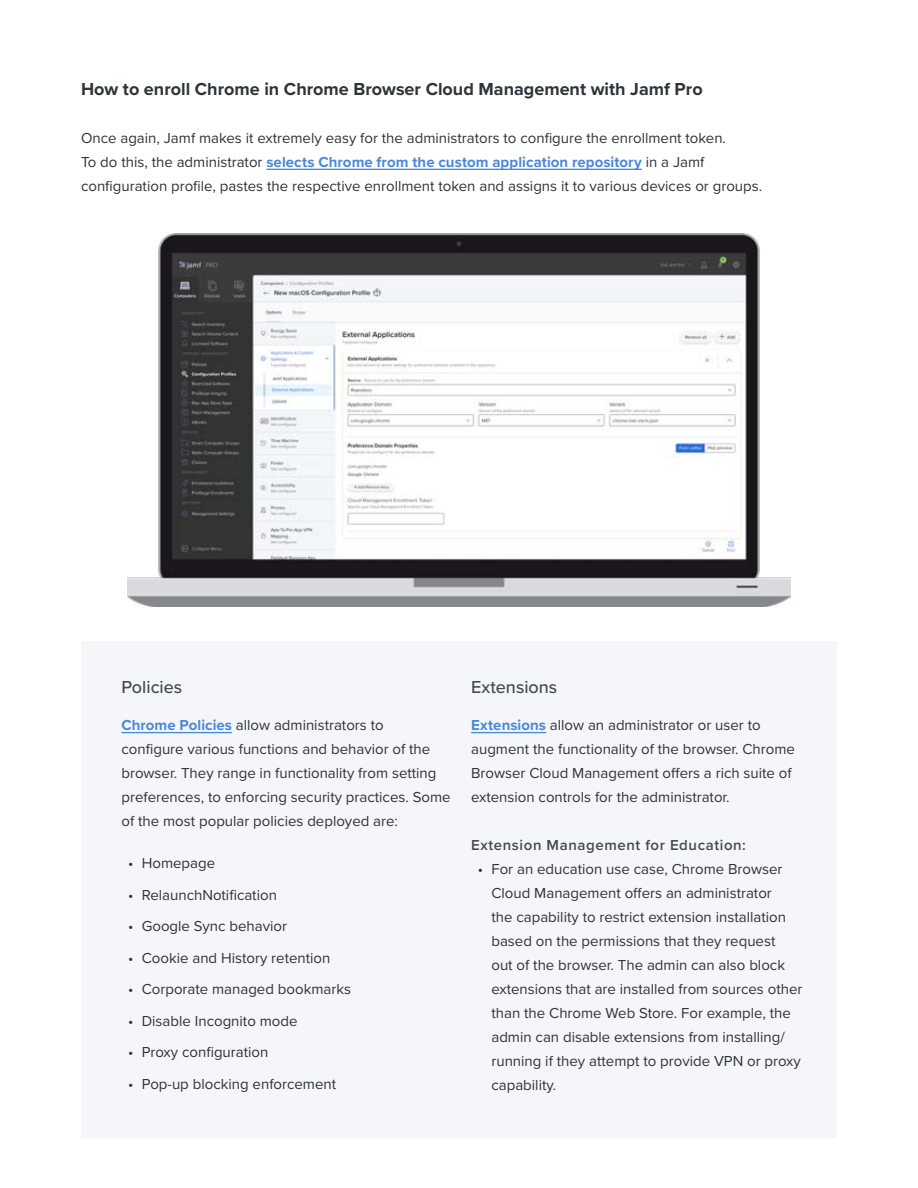
<style>
.page{position:relative;width:918px;height:1188px;background:#fff}
.page>*{position:absolute;margin:0;border:0;box-sizing:border-box;transform-origin:0 0}
.t1{font:700 18px "Proxima Nova";color:#2f343a}
.t2{font:500 18px "Proxima Nova";color:#434a54}
.t3{font:15px/24px "Proxima Nova";color:#2f343a}
.t4{font:600 15px "Proxima Nova";letter-spacing:.04em;color:#434a54}
.s1{font-weight:700;color:#4a88db}
</style>
<div class="page">
<div style="left:81px;top:642px;width:756px;height:496px;background:#f4f6f9"></div>
<hr style="left:122px;top:732px;width:110px;height:1px;background:#4a88db">
<hr style="left:471px;top:732px;width:75px;height:1px;background:#4a88db">
<hr style="left:266px;top:169px;width:376px;height:1px;background:#4a88db">
<img style="left:128px;top:234px;width:662px;height:372px">
<p class="t1" style="left:81px;top:76px;width:623px">How to enroll Chrome in Chrome Browser Cloud Management with Jamf Pro</p>
<p class="t3" style="left:81px;top:126px;width:683px">Once again, Jamf makes it extremely easy for the administrators to configure the enrollment token.<br>To do this, the administrator <span class="s1">selects Chrome from the custom application repository</span> in a Jamf configuration profile, pastes the respective enrollment token and assigns it to various devices or groups.</p>
<p class="t2" style="left:122px;top:674px;width:62px">Policies</p>
<p class="t3" style="left:122px;top:713px;width:331px"><span class="s1">Chrome Policies</span> allow administrators to<br>configure various functions and behavior of the browser. They range in functionality from setting preferences, to enforcing security practices. Some of the most popular policies deployed are:</p>
<p class="t3" style="left:128px;top:851px;width:88px">• Homepage</p>
<p class="t3" style="left:128px;top:882px;width:150px">• RelaunchNotification</p>
<p class="t3" style="left:128px;top:914px;width:160px">• Google Sync behavior</p>
<p class="t3" style="left:128px;top:945px;width:204px">• Cookie and History retention</p>
<p class="t3" style="left:128px;top:977px;width:224px">• Corporate managed bookmarks</p>
<p class="t3" style="left:128px;top:1008px;width:171px">• Disable Incognito mode</p>
<p class="t3" style="left:128px;top:1040px;width:142px">• Proxy configuration</p>
<p class="t3" style="left:128px;top:1071px;width:209px">• Pop-up blocking enforcement</p>
<p class="t2" style="left:471px;top:674px;width:88px">Extensions</p>
<p class="t3" style="left:471px;top:713px;width:325px"><span class="s1">Extensions</span> allow an administrator or user to augment the functionality of the browser. Chrome Browser Cloud Management offers a rich suite of extension controls for the administrator.</p>
<p class="t4" style="left:471px;top:834px;width:276px">Extension Management for Education:</p>
<p class="t3" style="left:491px;top:857px;width:312px;text-indent:-14px">• For an education use case, Chrome Browser Cloud Management offers an administrator<br>the capability to restrict extension installation based on the permissions that they request<br>out of the browser. The admin can also block extensions that are installed from sources other than the Chrome Web Store. For example, the admin can disable extensions from installing/ running if they attempt to provide VPN or proxy capability.</p>
</div>
